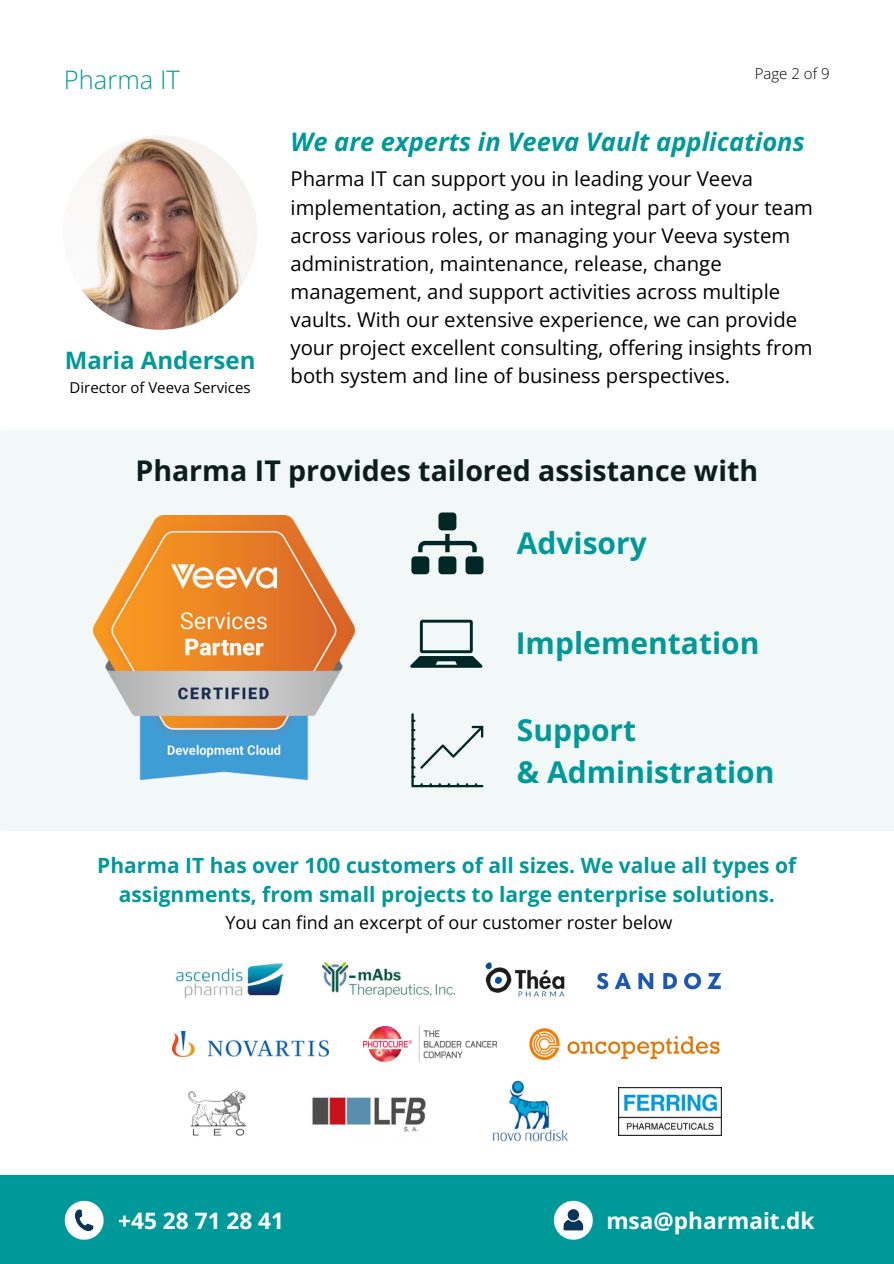
<style>
.page{position:relative;width:894px;height:1264px;background:#fff}
.page>*{position:absolute;margin:0;border:0;box-sizing:border-box;transform-origin:0 0}
.t1{font:700 30px/41.7px "Open Sans";color:#099}
.t2{font:700 28.5px "Open Sans";color:#0b1e1b}
.t3{font:italic 700 25.5px "Open Sans";color:#099}
.t4{font:300 25.5px "Open Sans";color:#099}
.t5{font:700 24px "Open Sans";color:#099}
.t6{font:700 22.65px "Open Sans";color:#fff}
.t7{font:700 21px/29.2px "Open Sans";color:#099;text-align:center}
.t8{font:20.25px/28.2px "Open Sans";color:#000}
.t9{font:18px "Open Sans";color:#000}
.t10{font:15px "Open Sans";color:#000}
.t11{font:300 15px "Open Sans";color:#000}
</style>
<div class="page">
<img style="left:63px;top:135px;width:194px;height:195px;border-radius:50%">
<div style="left:0;top:1175px;width:893px;height:88px;background:#099"></div>
<svg style="left:553px;top:1200px;width:39px;height:39px"></svg>
<svg style="left:65px;top:1200px;width:39px;height:39px"></svg>
<div style="left:0;top:430px;width:893px;height:401px;background:#f2f8f8"></div>
<img style="left:187px;top:1091px;width:60px;height:45px">
<img style="left:322px;top:962px;width:132px;height:34px">
<img style="left:485px;top:962px;width:79px;height:34px">
<img style="left:596px;top:973px;width:125px;height:16px">
<img style="left:172px;top:1031px;width:156px;height:25px">
<img style="left:364px;top:1026px;width:132px;height:34px">
<img style="left:529px;top:1028px;width:191px;height:32px">
<img style="left:312px;top:1097px;width:114px;height:35px">
<img style="left:492px;top:1080px;width:76px;height:62px">
<img style="left:176px;top:963px;width:107px;height:36px">
<img style="left:618px;top:1087px;width:103px;height:48px">
<div style="left:411px;top:556px;width:18px;height:18px;background:#002626;border-radius:4px"></div>
<div style="left:438px;top:556px;width:18px;height:18px;background:#002626;border-radius:4px"></div>
<div style="left:438px;top:512px;width:18px;height:18px;background:#002626;border-radius:4px"></div>
<div style="left:465px;top:556px;width:18px;height:18px;background:#002626;border-radius:4px"></div>
<svg style="left:418px;top:534px;width:58px;height:18px"></svg>
<svg style="left:410px;top:619px;width:72px;height:48px"></svg>
<svg style="left:411px;top:713px;width:72px;height:74px"></svg>
<img style="left:94px;top:516px;width:261px;height:263px">
<p class="t4" style="left:64px;top:62px;width:117px">Pharma IT</p>
<p class="t5" style="left:65px;top:343px;width:192px">Maria Andersen</p>
<p class="t10" style="left:70px;top:376px;width:183px">Director of Veeva Services</p>
<p class="t11" style="left:754px;top:63px;width:76px">Page 2 of 9</p>
<h5 class="t3" style="left:290px;top:124px;width:515px">We are experts in Veeva Vault applications</h5>
<p class="t8" style="left:290px;top:164px;width:524px">Pharma IT can support you in leading your Veeva implementation, acting as an integral part of your team across various roles, or managing your Veeva system administration, maintenance, release, change management, and support activities across multiple vaults. With our extensive experience, we can provide your project excellent consulting, offering insights from both system and line of business perspectives.</p>
<p class="t2" style="left:135px;top:450px;width:624px">Pharma IT provides tailored assistance with</p>
<p class="t1" style="left:516px;top:521px;width:132px">Advisory</p>
<p class="t1" style="left:515px;top:622px;width:245px">Implementation</p>
<p class="t1" style="left:516px;top:708px;width:259px">Support<br>&amp; Administration</p>
<h1 class="t7" style="left:97px;top:849px;width:700px">Pharma IT has over 100 customers of all sizes. We value all types of assignments, from small projects to large enterprise solutions.</h1>
<h1 class="t9" style="left:225px;top:909px;width:448px">You can find an excerpt of our customer roster below</h1>
<h1 class="t6" style="left:118px;top:1204px;width:167px">+45 28 71 28 41</h1>
<h1 class="t6" style="left:606px;top:1204px;width:210px">msa@pharmait.dk</h1>
</div>
